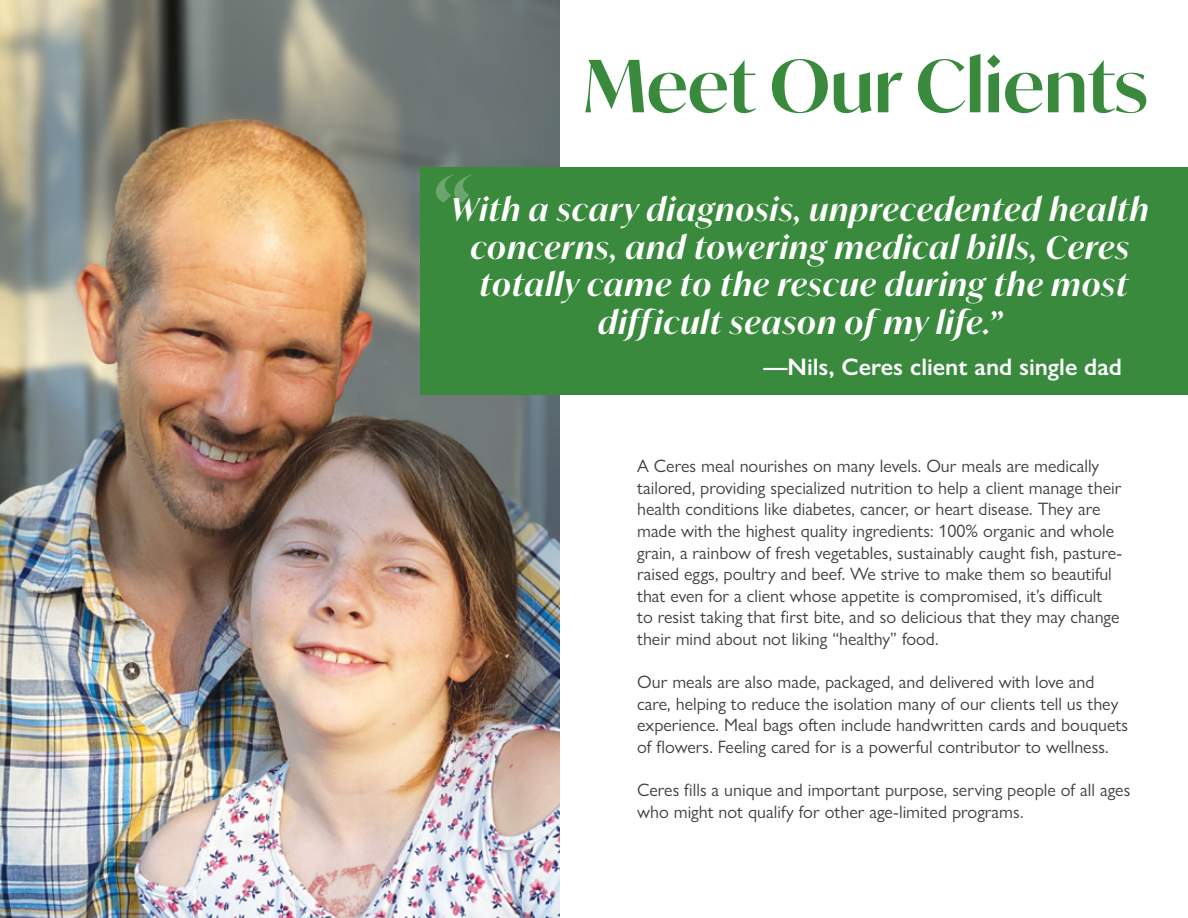
<style>
.page{position:relative;width:1188px;height:918px;background:#fff}
.page>*{position:absolute;margin:0;border:0;box-sizing:border-box;transform-origin:0 0}
.t1{font:italic 600 90px "Ivy Mode";color:#fff}
.t2{font:600 72px "Ivy Mode";color:#3a8a3e}
.t3{font:italic 600 31.5px/37.8px "Ivy Mode";letter-spacing:.04em;color:#fff;text-align:center}
.t4{font:600 24px "Gill Sans Nova";color:#fff}
.t5{font:18px/21.6px "Gill Sans Nova";color:#414042}
</style>
<div class="page">
<img style="left:0;top:0;width:559px;height:918px">
<div style="left:420px;top:167px;width:768px;height:228px;background:#3a8a3e"></div>
<h2 class="t2" style="left:583px;top:37px;width:566px">Meet Our Clients</h2>
<h1 class="t1" style="left:428px;top:148px;width:39px">“</h1>
<h3 class="t3" style="left:451px;top:190px;width:699px">With a scary diagnosis, unprecedented health concerns, and towering medical bills, Ceres totally came to the rescue during the most difficult season of my life.”</h3>
<h3 class="t4" style="left:763px;top:352px;width:360px">—Nils, Ceres client and single dad</h3>
<p class="t5" style="left:637px;top:455px;width:487px">A Ceres meal nourishes on many levels. Our meals are medically tailored, providing specialized nutrition to help a client manage their health conditions like diabetes, cancer, or heart disease. They are made with the highest quality ingredients: 100% organic and whole grain, a rainbow of fresh vegetables, sustainably caught fish, pasture&shy;raised eggs, poultry and beef. We strive to make them so beautiful that even for a client whose appetite is compromised, it’s difficult to resist taking that first bite, and so delicious that they may change their mind about not liking “healthy” food.</p>
<p class="t5" style="left:637px;top:671px;width:493px">Our meals are also made, packaged, and delivered with love and care, helping to reduce the isolation many of our clients tell us they experience. Meal bags often include handwritten cards and bouquets of flowers. Feeling cared for is a powerful contributor to wellness.</p>
<p class="t5" style="left:637px;top:779px;width:495px">Ceres fills a unique and important purpose, serving people of all ages who might not qualify for other age-limited programs.</p>
</div>
